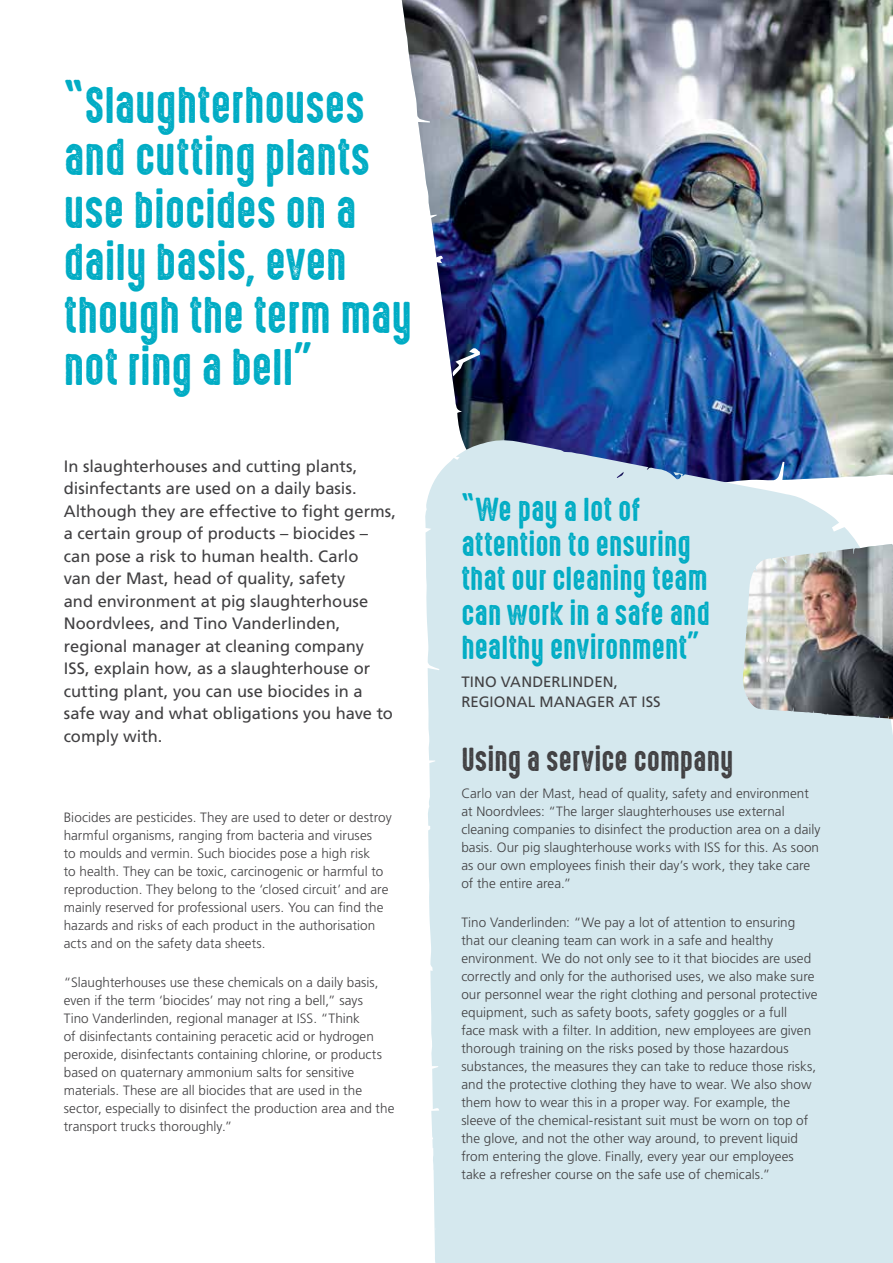
<style>
.page{position:relative;width:893px;height:1263px;background:#fff}
.page>*{position:absolute;margin:0;border:0;box-sizing:border-box;transform-origin:0 0}
.t1{font:46.5px/52.5px "High Voltage Rough";letter-spacing:-.005em;color:#00acc4}
.t2{font:30px/34.5px "High Voltage Rough";color:#00acc4}
.t3{font:30px "High Voltage Rough";color:#414042}
.t4{font:16.5px/22.5px "Frutiger LT Std";color:#414042}
.t5{font:15px/19.5px "Frutiger LT Std";letter-spacing:.005em;color:#414042}
.t6{font:300 13.5px/18px "Frutiger LT Std";color:#414042}
</style>
<div class="page">
<img style="left:402px;top:0;width:491px;height:439px">
<div style="left:425px;top:439px;width:468px;height:824px;background:#d5e8ee"></div>
<svg style="left:720px;top:514px;width:173px;height:259px;background:#d4e5eb"></svg>
<img style="left:743px;top:544px;width:148px;height:169px">
<h1 class="t1" style="left:64px;top:80px;width:350px">“Slaughterhouses and cutting plants use biocides on a daily basis, even though the term may not ring a bell”</h1>
<p class="t4" style="left:64px;top:455px;width:334px">In slaughterhouses and cutting plants, disinfectants are used on a daily basis.<br>Although they are effective to fight germs, a certain group of products – biocides – can pose a risk to human health. Carlo<br>van der Mast, head of quality, safety<br>and environment at pig slaughterhouse Noordvlees, and Tino Vanderlinden, regional manager at cleaning company<br>ISS, explain how, as a slaughterhouse or cutting plant, you can use biocides in a safe way and what obligations you have to comply with.</p>
<p class="t6" style="left:64px;top:809px;width:329px">Biocides are pesticides. They are used to deter or destroy harmful organisms, ranging from bacteria and viruses<br>to moulds and vermin. Such biocides pose a high risk<br>to health. They can be toxic, carcinogenic or harmful to reproduction. They belong to the ‘closed circuit’ and are mainly reserved for professional users. You can find the hazards and risks of each product in the authorisation acts and on the safety data sheets.</p>
<p class="t6" style="left:64px;top:974px;width:332px">“Slaughterhouses use these chemicals on a daily basis, even if the term ‘biocides’ may not ring a bell,” says<br>Tino Vanderlinden, regional manager at ISS. “Think<br>of disinfectants containing peracetic acid or hydrogen peroxide, disinfectants containing chlorine, or products based on quaternary ammonium salts for sensitive materials. These are all biocides that are used in the sector, especially to disinfect the production area and the transport trucks thoroughly.”</p>
<h2 class="t2" style="left:461px;top:493px;width:250px">“We pay a lot of attention to ensuring that our cleaning team can work in a safe and healthy environment”</h2>
<p class="t5" style="left:461px;top:672px;width:201px">TINO VANDERLINDEN,<br>REGIONAL MANAGER AT ISS</p>
<h2 class="t3" style="left:461px;top:743px;width:274px">Using a service company</h2>
<p class="t6" style="left:461px;top:784px;width:361px">Carlo van der Mast, head of quality, safety and environment at Noordvlees: “The larger slaughterhouses use external cleaning companies to disinfect the production area on a daily basis. Our pig slaughterhouse works with ISS for this. As soon as our own employees finish their day’s work, they take care of the entire area.”</p>
<p class="t6" style="left:461px;top:913px;width:358px">Tino Vanderlinden: “We pay a lot of attention to ensuring that our cleaning team can work in a safe and healthy environment. We do not only see to it that biocides are used correctly and only for the authorised uses, we also make sure our personnel wear the right clothing and personal protective equipment, such as safety boots, safety goggles or a full<br>face mask with a filter. In addition, new employees are given thorough training on the risks posed by those hazardous substances, the measures they can take to reduce those risks, and the protective clothing they have to wear. We also show them how to wear this in a proper way. For example, the sleeve of the chemical-resistant suit must be worn on top of the glove, and not the other way around, to prevent liquid from entering the glove. Finally, every year our employees take a refresher course on the safe use of chemicals.”</p>
</div>
